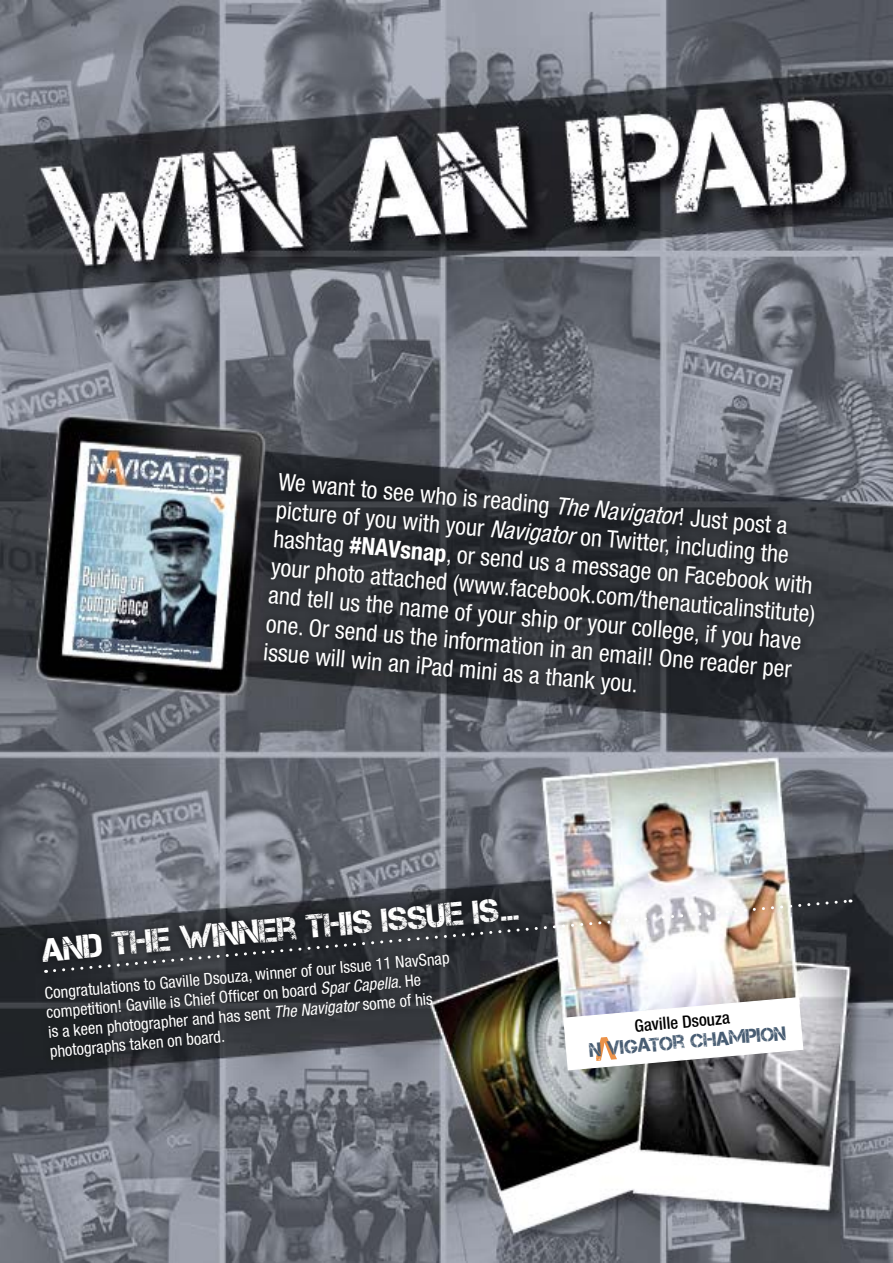
<style>
.page{position:relative;width:893px;height:1263px;background:#fff}
.page>*{position:absolute;margin:0;border:0;box-sizing:border-box;transform-origin:0 0}
.t1{font:33px "Captureit";color:#fff}
.t2{font:condensed 24px/28.5px "Helvetica Neue LT Std";color:#fff}
.t3{font:19.65px "Captureit";color:#475c72}
.t4{font:500 condensed 17.1px "Helvetica Neue LT Std";color:#000}
.t5{font:condensed 16.5px/19.5px "Helvetica Neue LT Std";color:#fff}
.s1{font-style:italic}
.s2{font-weight:700}
</style>
<div class="page">
<img style="left:0;top:0;width:892px;height:1263px">
<div style="left:256px;top:465px;width:565px;height:237px;background:#000;opacity:.5"></div>
<div style="left:37px;top:945px;width:420px;height:122px;background:#000;opacity:.5"></div>
<div style="left:35px;top:892px;width:823px;height:89px;background:#000;opacity:.5"></div>
<svg style="left:51px;top:898px;width:798px;height:76px;background:#686767"></svg>
<svg style="left:562px;top:996px;width:242px;height:75px"></svg>
<p class="t2" style="left:280px;top:467px;width:548px;rotate:5deg">We want to see who is reading <span class="s1">The Navigator</span>! Just post a picture of you with your <span class="s1">Navigator</span> on Twitter, including the hashtag <span class="s2">#NAVsnap</span>, or send us a message on Facebook with your photo attached (www.facebook.com/thenauticalinstitute) and tell us the name of your ship or your college, if you have one. Or send us the information in an email! One reader per issue will win an iPad mini as a thank you.</p>
<h1 class="t1" style="left:41px;top:932px;width:480px;rotate:-5deg">AND the winner this issue is…</h1>
<p class="t5" style="left:44px;top:983px;width:408px;rotate:-5deg">Congratulations to Gaville Dsouza, winner of our Issue 11 NavSnap competition! Gaville is Chief Offi cer on board <span class="s1">Spar Capella</span>. He<br>is a keen photographer and has sent <span class="s1">The Navigator</span> some of his photographs taken on board.</p>
<p class="t4" style="left:634px;top:1015px;width:97px;rotate:-5deg">Gaville Dsouza</p>
<p class="t3" style="left:589px;top:1039px;width:199px;rotate:-5deg">N vigator CHAMPION</p>
</div>
